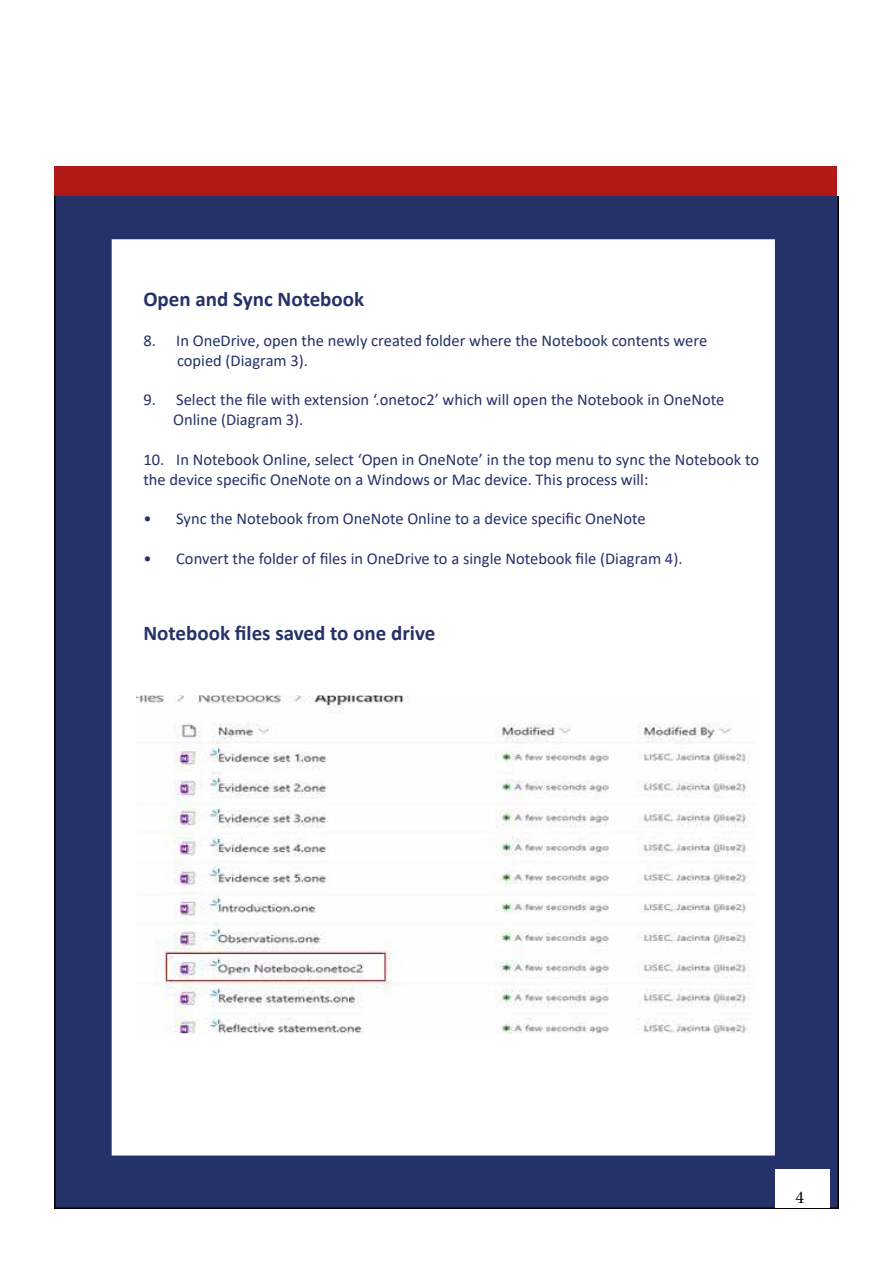
<style>
.page{position:relative;width:893px;height:1263px;background:#fff}
.page>*{position:absolute;margin:0;border:0;box-sizing:border-box;transform-origin:0 0}
.t1{font:700 21px "Calibri";color:#253169}
.t2{font:18px "Minion Pro";color:#000}
.t3{font:16.5px/19.8px "Calibri";color:#253169}
</style>
<div class="page">
<div style="left:55px;top:55px;width:783px;height:1153px;background:#253169"></div>
<div style="left:54px;top:54px;width:785px;height:142px;background:#fff"></div>
<div style="left:117px;top:244px;width:653px;height:906px;background:#fff"></div>
<div style="left:112px;top:239px;width:663px;height:916px;border:10px solid #fff"></div>
<img style="left:137px;top:696px;width:613px;height:336px">
<div style="left:775px;top:1169px;width:54px;height:38px;background:#fff"></div>
<div style="left:54px;top:167px;width:783px;height:29px;background:#b11917"></div>
<p class="t1" style="left:143px;top:285px;width:222px">Open and Sync Notebook</p>
<p class="t3" style="left:177px;top:330px;width:532px;text-indent:-34px">8. In OneDrive, open the newly created folder where the Notebook contents were copied (Diagram 3).</p>
<p class="t3" style="left:173px;top:390px;width:552px;text-indent:-30px">9. Select the file with extension ‘.onetoc2’ which will open the Notebook in OneNote<br>Online (Diagram 3).</p>
<p class="t3" style="left:143px;top:449px;width:617px">10. In Notebook Online, select ‘Open in OneNote’ in the top menu to sync the Notebook to the device specific OneNote on a Windows or Mac device. This process will:</p>
<p class="t3" style="left:143px;top:508px;width:504px">• Sync the Notebook from OneNote Online to a device specific OneNote</p>
<p class="t3" style="left:143px;top:548px;width:540px">• Convert the folder of files in OneDrive to a single Notebook file (Diagram 4).</p>
<p class="t1" style="left:143px;top:618px;width:293px">Notebook files saved to one drive</p>
<p class="t2" style="left:795px;top:1185px;width:10px">4</p>
</div>
